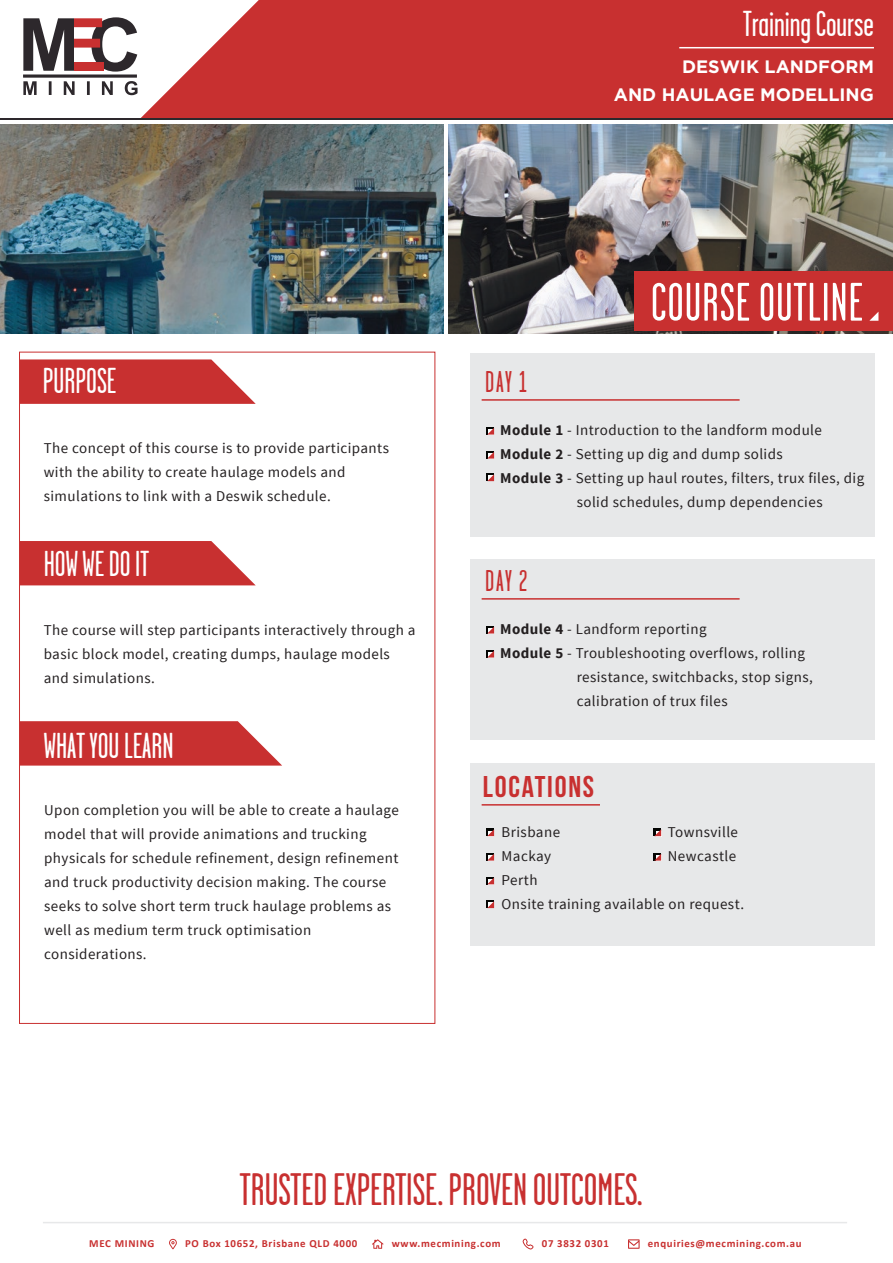
<style>
.page{position:relative;width:893px;height:1263px;background:#fff}
.page>*{position:absolute;margin:0;border:0;box-sizing:border-box;transform-origin:0 0}
.t1{font:54px "Garage Gothic";letter-spacing:.02em;color:#fff}
.t2{font:45.45px "Garage Gothic";color:#c83030}
.t3{font:36px "Garage Gothic";color:#fff}
.t4{font:30px "Bebas Neue";letter-spacing:.06em;color:#c83030}
.t5{font:30px "Garage Gothic";letter-spacing:.05em;color:#c83030}
.t6{font:700 18px/27px "Gotham";color:#fff;text-align:right}
.t7{font:15px/24px "Source Sans Pro";letter-spacing:.03em;color:#231f20}
.t8{font:700 10.8px "Calibri";letter-spacing:.06em;color:#c83030}
.s1{font-weight:700}
</style>
<div class="page">
<hr style="left:43px;top:1222px;width:804px;height:1px;background:#e7e8e9">
<svg style="left:169px;top:1239px;width:8px;height:10px"></svg>
<svg style="left:372px;top:1239px;width:11px;height:10px"></svg>
<svg style="left:628px;top:1239px;width:12px;height:10px"></svg>
<svg style="left:522px;top:1238px;width:11px;height:11px"></svg>
<img style="left:449px;top:125px;width:443px;height:209px">
<img style="left:0;top:125px;width:444px;height:209px">
<svg style="left:140px;top:0;width:753px;height:119px;background:#cb4040"></svg>
<hr style="left:679px;top:47px;width:195px;height:1px;background:#fff">
<svg style="left:21px;top:359px;width:235px;height:45px;background:#cd4646"></svg>
<svg style="left:21px;top:541px;width:234px;height:44px;background:#cd4242"></svg>
<svg style="left:21px;top:721px;width:261px;height:45px;background:#cd4343"></svg>
<div style="left:635px;top:271px;width:258px;height:60px;background:#c83030"></div>
<svg style="left:869px;top:312px;width:9px;height:9px"></svg>
<div style="left:470px;top:353px;width:405px;height:183px;background:#e7e8e9"></div>
<hr style="left:482px;top:399px;width:258px;height:2px;background:#c83030">
<div style="left:487px;top:427px;width:7px;height:8px;background:#040503"></div>
<svg style="left:487px;top:428px;width:7px;height:7px"></svg>
<div style="left:487px;top:451px;width:7px;height:8px;background:#040503"></div>
<svg style="left:487px;top:452px;width:7px;height:7px"></svg>
<svg style="left:487px;top:474px;width:7px;height:7px"></svg>
<div style="left:470px;top:559px;width:405px;height:181px;background:#e7e8e9"></div>
<hr style="left:482px;top:598px;width:258px;height:2px;background:#c83030">
<div style="left:487px;top:626px;width:7px;height:7px;background:#040503"></div>
<svg style="left:488px;top:627px;width:6px;height:6px"></svg>
<div style="left:487px;top:650px;width:7px;height:7px;background:#040503"></div>
<svg style="left:488px;top:651px;width:6px;height:6px"></svg>
<div style="left:470px;top:763px;width:405px;height:182px;background:#e7e8e9"></div>
<hr style="left:482px;top:804px;width:118px;height:1px;background:#c83030">
<svg style="left:487px;top:829px;width:7px;height:7px"></svg>
<div style="left:487px;top:853px;width:7px;height:7px;background:#040503"></div>
<svg style="left:488px;top:854px;width:6px;height:6px"></svg>
<svg style="left:654px;top:829px;width:7px;height:7px"></svg>
<div style="left:654px;top:853px;width:7px;height:7px;background:#040503"></div>
<svg style="left:655px;top:854px;width:6px;height:6px"></svg>
<svg style="left:487px;top:877px;width:7px;height:7px"></svg>
<svg style="left:487px;top:901px;width:7px;height:7px"></svg>
<svg style="left:23px;top:81px;width:14px;height:14px"></svg>
<hr style="left:49px;top:81px;width:3px;height:14px;background:#2d282c">
<svg style="left:64px;top:81px;width:11px;height:14px"></svg>
<hr style="left:87px;top:81px;width:3px;height:14px;background:#2d282c">
<svg style="left:102px;top:81px;width:11px;height:14px"></svg>
<svg style="left:125px;top:81px;width:13px;height:14px"></svg>
<svg style="left:23px;top:74px;width:114px;height:4px"></svg>
<svg style="left:91px;top:17px;width:46px;height:55px"></svg>
<svg style="left:23px;top:18px;width:51px;height:53px"></svg>
<div style="left:74px;top:18px;width:28px;height:9px;background:#c83030"></div>
<div style="left:74px;top:62px;width:29px;height:9px;background:#c83030"></div>
<div style="left:74px;top:39px;width:26px;height:9px;background:#c83030"></div>
<hr style="left:0;top:119px;width:893px;height:1px;background:#2d282c">
<h3 class="t3" style="left:743px;top:5px;width:132px">Training Course</h3>
<p class="t6" style="left:614px;top:54px;width:262px">DESWIK LANDFORM<br>AND HAULAGE MODELLING</p>
<h3 class="t3" style="left:43px;top:362px;width:75px">PURPOSE</h3>
<p class="t7" style="left:44px;top:437px;width:347px">The concept of this course is to provide participants with the ability to create haulage models and simulations to link with a Deswik schedule.</p>
<h3 class="t3" style="left:44px;top:545px;width:107px">HOW WE DO IT</h3>
<p class="t7" style="left:44px;top:618px;width:373px">The course will step participants interactively through a basic block model, creating dumps, haulage models and simulations.</p>
<h3 class="t3" style="left:44px;top:727px;width:131px">WHAT YOU LEARN</h3>
<p class="t7" style="left:44px;top:798px;width:356px">Upon completion you will be able to create a haulage model that will provide animations and trucking physicals for schedule refinement, design refinement and truck productivity decision making. The course seeks to solve short term truck haulage problems as well as medium term truck optimisation considerations.</p>
<h1 class="t1" style="left:651px;top:274px;width:213px">COURSE OUTLINE</h1>
<h3 class="t5" style="left:485px;top:367px;width:43px">DAY 1</h3>
<p class="t7" style="left:500px;top:418px;width:323px"><span class="s1">Module 1</span> - Introduction to the landform module</p>
<p class="t7" style="left:500px;top:442px;width:284px"><span class="s1">Module 2</span> - Setting up dig and dump solids</p>
<p class="t7" style="left:500px;top:466px;width:366px"><span class="s1">Module 3</span> - Setting up haul routes, filters, trux files, dig</p>
<p class="t7" style="left:577px;top:490px;width:247px">solid schedules, dump dependencies</p>
<h3 class="t5" style="left:485px;top:565px;width:44px">DAY 2</h3>
<p class="t7" style="left:500px;top:617px;width:208px"><span class="s1">Module 4</span> - Landform reporting</p>
<p class="t7" style="left:500px;top:641px;width:306px"><span class="s1">Module 5</span> - Troubleshooting overflows, rolling</p>
<p class="t7" style="left:577px;top:665px;width:238px">resistance, switchbacks, stop signs,</p>
<p class="t7" style="left:577px;top:689px;width:152px">calibration of trux files</p>
<h3 class="t4" style="left:483px;top:770px;width:113px">LOCATIONS</h3>
<p class="t7" style="left:502px;top:821px;width:244px">Brisbane<br>Mackay<br>Perth<br>Onsite training available on request.</p>
<p class="t7" style="left:668px;top:820px;width:72px">Townsville<br>Newcastle</p>
<h2 class="t2" style="left:240px;top:1166px;width:404px">TRUSTED EXPERTISE. PROVEN OUTCOMES.</h2>
<p class="t8" style="left:89px;top:1236px;width:67px">MEC MINING</p>
<p class="t8" style="left:185px;top:1236px;width:174px">PO Box 10652, Brisbane QLD 4000</p>
<p class="t8" style="left:392px;top:1236px;width:110px">www.mecmining.com</p>
<p class="t8" style="left:542px;top:1236px;width:69px">07 3832 0301</p>
<p class="t8" style="left:648px;top:1236px;width:155px">enquiries@mecmining.com.au</p>
</div>
